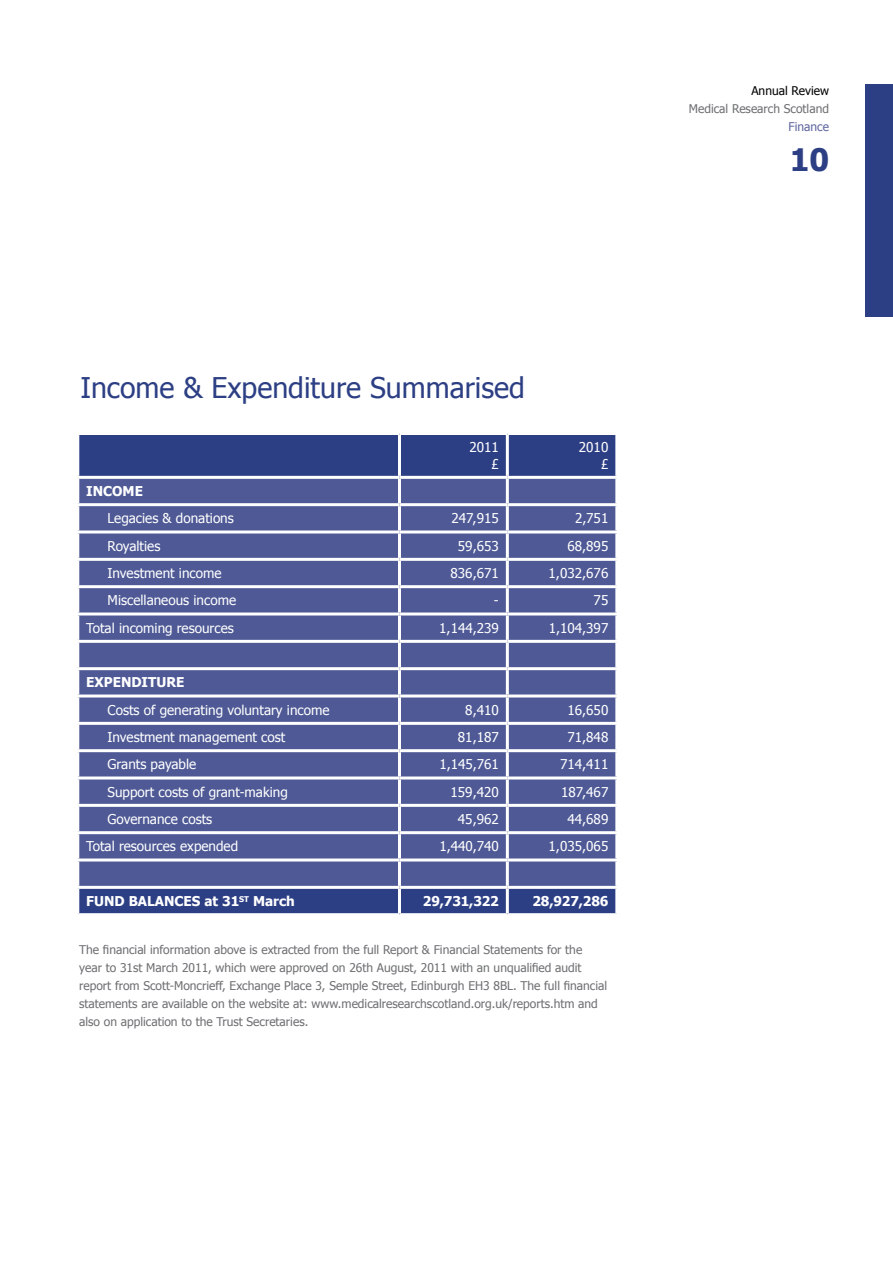
<style>
.page{position:relative;width:893px;height:1263px;background:#fff}
.page>*{position:absolute;margin:0;border:0;box-sizing:border-box;transform-origin:0 0}
.t1{font:700 30.9px "Tahoma";color:#2d3f84}
.t2{font:28.5px "Tahoma";color:#2d3f84}
.t3{font:13.5px/16.5px "Tahoma";color:#fff;text-align:right}
.t4{font:700 13.5px "Tahoma";color:#fff}
.t5{font:12px/18px "Tahoma";color:#6d6f71}
.t6{font:12px "Tahoma";color:#000}
.t7{font:12px "Tahoma";color:#5f669f}
</style>
<div class="page">
<div style="left:79px;top:435px;width:536px;height:478px;background:#2d3f84"></div>
<div style="left:79px;top:479px;width:536px;height:407px;background:#4e5995"></div>
<hr style="left:398px;top:435px;width:3px;height:41px;background:#fff">
<hr style="left:506px;top:435px;width:3px;height:41px;background:#fff">
<hr style="left:76px;top:476px;width:323px;height:3px;background:#fff">
<hr style="left:399px;top:476px;width:108px;height:3px;background:#fff">
<hr style="left:398px;top:479px;width:3px;height:24px;background:#fff">
<hr style="left:507px;top:476px;width:111px;height:3px;background:#fff">
<hr style="left:506px;top:479px;width:3px;height:24px;background:#fff">
<hr style="left:76px;top:503px;width:323px;height:3px;background:#fff">
<hr style="left:399px;top:503px;width:108px;height:3px;background:#fff">
<hr style="left:398px;top:506px;width:3px;height:24px;background:#fff">
<hr style="left:507px;top:503px;width:111px;height:3px;background:#fff">
<hr style="left:506px;top:506px;width:3px;height:24px;background:#fff">
<hr style="left:76px;top:530px;width:323px;height:3px;background:#fff">
<hr style="left:399px;top:530px;width:108px;height:3px;background:#fff">
<hr style="left:398px;top:533px;width:3px;height:25px;background:#fff">
<hr style="left:507px;top:530px;width:111px;height:3px;background:#fff">
<hr style="left:506px;top:533px;width:3px;height:25px;background:#fff">
<hr style="left:76px;top:558px;width:323px;height:3px;background:#fff">
<hr style="left:399px;top:558px;width:108px;height:3px;background:#fff">
<hr style="left:398px;top:561px;width:3px;height:24px;background:#fff">
<hr style="left:507px;top:558px;width:111px;height:3px;background:#fff">
<hr style="left:506px;top:561px;width:3px;height:24px;background:#fff">
<hr style="left:76px;top:585px;width:323px;height:3px;background:#fff">
<hr style="left:399px;top:585px;width:108px;height:3px;background:#fff">
<hr style="left:398px;top:588px;width:3px;height:24px;background:#fff">
<hr style="left:507px;top:585px;width:111px;height:3px;background:#fff">
<hr style="left:506px;top:588px;width:3px;height:24px;background:#fff">
<hr style="left:76px;top:612px;width:323px;height:3px;background:#fff">
<hr style="left:399px;top:612px;width:108px;height:3px;background:#fff">
<hr style="left:398px;top:615px;width:3px;height:25px;background:#fff">
<hr style="left:507px;top:612px;width:111px;height:3px;background:#fff">
<hr style="left:506px;top:615px;width:3px;height:25px;background:#fff">
<hr style="left:76px;top:640px;width:323px;height:3px;background:#fff">
<hr style="left:399px;top:640px;width:108px;height:3px;background:#fff">
<hr style="left:398px;top:643px;width:3px;height:24px;background:#fff">
<hr style="left:507px;top:640px;width:111px;height:3px;background:#fff">
<hr style="left:506px;top:643px;width:3px;height:24px;background:#fff">
<hr style="left:76px;top:667px;width:323px;height:3px;background:#fff">
<hr style="left:399px;top:667px;width:108px;height:3px;background:#fff">
<hr style="left:398px;top:670px;width:3px;height:24px;background:#fff">
<hr style="left:507px;top:667px;width:111px;height:3px;background:#fff">
<hr style="left:506px;top:670px;width:3px;height:24px;background:#fff">
<hr style="left:76px;top:694px;width:323px;height:3px;background:#fff">
<hr style="left:399px;top:694px;width:108px;height:3px;background:#fff">
<hr style="left:398px;top:697px;width:3px;height:25px;background:#fff">
<hr style="left:507px;top:694px;width:111px;height:3px;background:#fff">
<hr style="left:506px;top:697px;width:3px;height:25px;background:#fff">
<hr style="left:76px;top:722px;width:323px;height:3px;background:#fff">
<hr style="left:399px;top:722px;width:108px;height:3px;background:#fff">
<hr style="left:398px;top:725px;width:3px;height:24px;background:#fff">
<hr style="left:507px;top:722px;width:111px;height:3px;background:#fff">
<hr style="left:506px;top:725px;width:3px;height:24px;background:#fff">
<hr style="left:76px;top:749px;width:323px;height:3px;background:#fff">
<hr style="left:399px;top:749px;width:108px;height:3px;background:#fff">
<hr style="left:398px;top:752px;width:3px;height:24px;background:#fff">
<hr style="left:507px;top:749px;width:111px;height:3px;background:#fff">
<hr style="left:506px;top:752px;width:3px;height:24px;background:#fff">
<hr style="left:76px;top:776px;width:323px;height:3px;background:#fff">
<hr style="left:399px;top:776px;width:108px;height:3px;background:#fff">
<hr style="left:398px;top:779px;width:3px;height:25px;background:#fff">
<hr style="left:507px;top:776px;width:111px;height:3px;background:#fff">
<hr style="left:506px;top:779px;width:3px;height:25px;background:#fff">
<hr style="left:76px;top:804px;width:323px;height:3px;background:#fff">
<hr style="left:399px;top:804px;width:108px;height:3px;background:#fff">
<hr style="left:398px;top:807px;width:3px;height:24px;background:#fff">
<hr style="left:507px;top:804px;width:111px;height:3px;background:#fff">
<hr style="left:506px;top:807px;width:3px;height:24px;background:#fff">
<hr style="left:76px;top:831px;width:323px;height:3px;background:#fff">
<hr style="left:399px;top:831px;width:108px;height:3px;background:#fff">
<hr style="left:398px;top:834px;width:3px;height:24px;background:#fff">
<hr style="left:507px;top:831px;width:111px;height:3px;background:#fff">
<hr style="left:506px;top:834px;width:3px;height:24px;background:#fff">
<hr style="left:76px;top:858px;width:323px;height:3px;background:#fff">
<hr style="left:399px;top:858px;width:108px;height:3px;background:#fff">
<hr style="left:398px;top:861px;width:3px;height:25px;background:#fff">
<hr style="left:507px;top:858px;width:111px;height:3px;background:#fff">
<hr style="left:506px;top:861px;width:3px;height:25px;background:#fff">
<hr style="left:76px;top:886px;width:323px;height:3px;background:#fff">
<hr style="left:399px;top:886px;width:108px;height:3px;background:#fff">
<hr style="left:398px;top:889px;width:3px;height:24px;background:#fff">
<hr style="left:507px;top:886px;width:111px;height:3px;background:#fff">
<hr style="left:506px;top:889px;width:3px;height:24px;background:#fff">
<div style="left:865px;top:85px;width:28px;height:232px;background:#2d3f84"></div>
<p class="t6" style="left:751px;top:82px;width:79px">Annual Review</p>
<p class="t5" style="left:689px;top:99px;width:142px">Medical Research Scotland</p>
<p class="t7" style="left:788px;top:118px;width:42px">Finance</p>
<h1 class="t1" style="left:790px;top:138px;width:41px">10</h1>
<h2 class="t2" style="left:81px;top:369px;width:446px">Income &amp; Expenditure Summarised</h2>
<p class="t3" style="left:469px;top:439px;width:31px">2011 £</p>
<p class="t3" style="left:579px;top:439px;width:31px">2010 £</p>
<p class="t4" style="left:86px;top:482px;width:58px">INCOME</p>
<p class="t3" style="left:108px;top:510px;width:128px">Legacies &amp; donations</p>
<p class="t3" style="left:451px;top:510px;width:49px">247,915</p>
<p class="t3" style="left:575px;top:510px;width:35px">2,751</p>
<p class="t3" style="left:108px;top:537px;width:54px">Royalties</p>
<p class="t3" style="left:458px;top:537px;width:42px">59,653</p>
<p class="t3" style="left:567px;top:537px;width:42px">68,895</p>
<p class="t3" style="left:108px;top:564px;width:115px">Investment income</p>
<p class="t3" style="left:451px;top:564px;width:50px">836,671</p>
<p class="t3" style="left:549px;top:564px;width:61px">1,032,676</p>
<p class="t3" style="left:108px;top:592px;width:130px">Miscellaneous income</p>
<p class="t3" style="left:494px;top:592px;width:6px">-</p>
<p class="t3" style="left:594px;top:592px;width:16px">75</p>
<p class="t3" style="left:86px;top:619px;width:149px">Total incoming resources</p>
<p class="t3" style="left:439px;top:619px;width:61px">1,144,239</p>
<p class="t3" style="left:549px;top:619px;width:61px">1,104,397</p>
<p class="t4" style="left:86px;top:673px;width:100px">EXPENDITURE</p>
<p class="t3" style="left:108px;top:701px;width:223px">Costs of generating voluntary income</p>
<p class="t3" style="left:465px;top:701px;width:35px">8,410</p>
<p class="t3" style="left:567px;top:701px;width:42px">16,650</p>
<p class="t3" style="left:108px;top:728px;width:179px">Investment management cost</p>
<p class="t3" style="left:458px;top:728px;width:42px">81,187</p>
<p class="t3" style="left:567px;top:728px;width:42px">71,848</p>
<p class="t3" style="left:108px;top:756px;width:90px">Grants payable</p>
<p class="t3" style="left:439px;top:756px;width:61px">1,145,761</p>
<p class="t3" style="left:560px;top:756px;width:50px">714,411</p>
<p class="t3" style="left:108px;top:783px;width:182px">Support costs of grant-making</p>
<p class="t3" style="left:451px;top:783px;width:50px">159,420</p>
<p class="t3" style="left:561px;top:783px;width:49px">187,467</p>
<p class="t3" style="left:108px;top:810px;width:106px">Governance costs</p>
<p class="t3" style="left:458px;top:810px;width:42px">45,962</p>
<p class="t3" style="left:568px;top:810px;width:42px">44,689</p>
<p class="t3" style="left:86px;top:838px;width:153px">Total resources expended</p>
<p class="t3" style="left:439px;top:838px;width:61px">1,440,740</p>
<p class="t3" style="left:549px;top:838px;width:61px">1,035,065</p>
<p class="t4" style="left:86px;top:892px;width:210px">FUND BALANCES at 31<sup>ST</sup> March</p>
<p class="t4" style="left:423px;top:892px;width:77px">29,731,322</p>
<p class="t4" style="left:532px;top:892px;width:77px">28,927,286</p>
<p class="t5" style="left:79px;top:940px;width:530px">The financial information above is extracted from the full Report &amp; Financial Statements for the year to 31st March 2011, which were approved on 26th August, 2011 with an unqualified audit report from Scott-Moncrieff, Exchange Place 3, Semple Street, Edinburgh EH3 8BL. The full financial statements are available on the website at: www.medicalresearchscotland.org.uk/reports.htm and also on application to the Trust Secretaries.</p>
</div>
